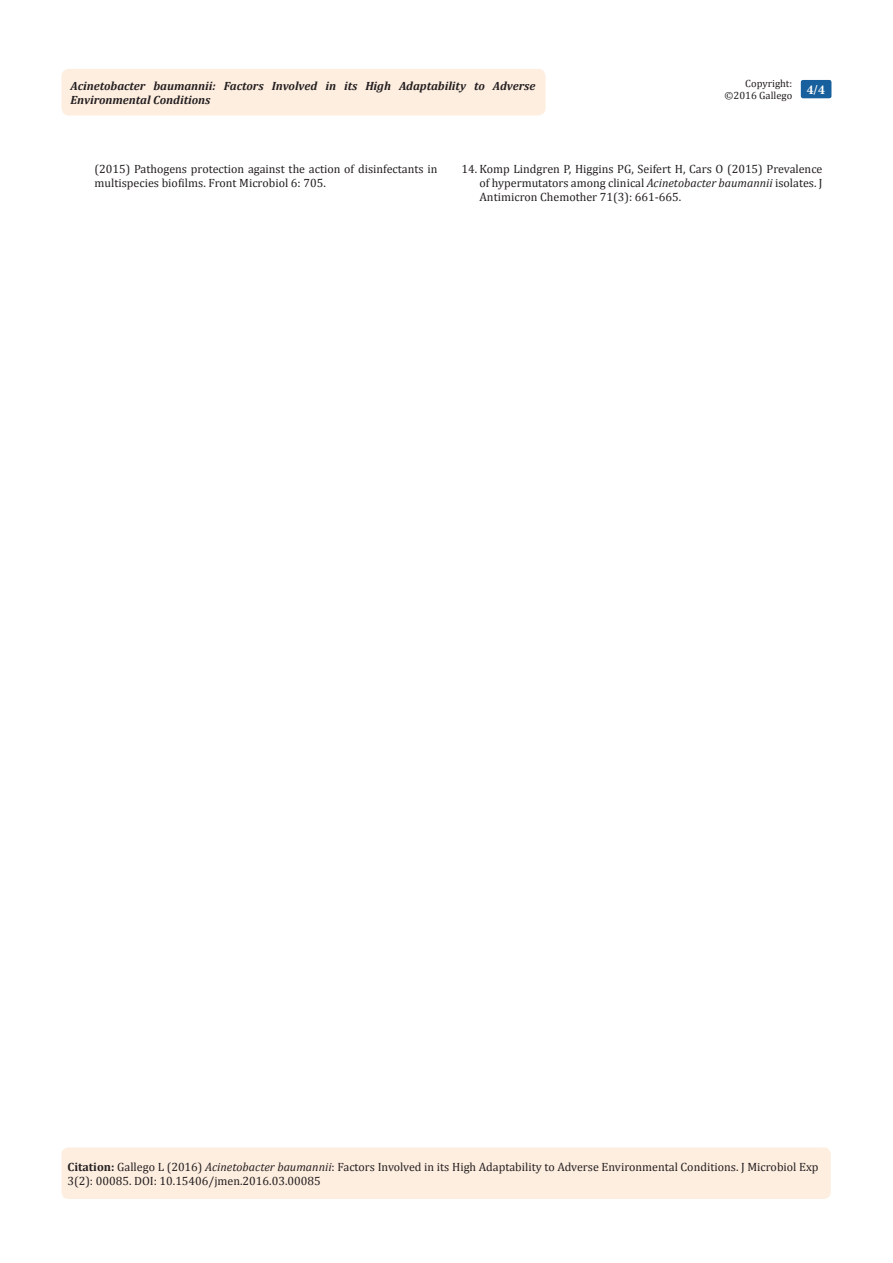
<style>
.page{position:relative;width:893px;height:1263px;background:#fff}
.page>*{position:absolute;margin:0;border:0;box-sizing:border-box;transform-origin:0 0}
.t1{font:700 13.5px "Minion Pro";color:#fff}
.t2{font:12px/14.4px "Cambria";color:#231f20}
.t3{font:italic 700 12px/14.4px "Cambria";color:#231f20}
.t4{font:10.5px/12.6px "Cambria";color:#231f20;text-align:right}
.s1{font-style:italic}
.s2{font-weight:700}
</style>
<div class="page">
<div style="left:62px;top:69px;width:484px;height:47px;background:#feeee0;border-radius:8px"></div>
<div style="left:801px;top:80px;width:30px;height:18px;background:#18609d;border-radius:2px"></div>
<div style="left:62px;top:1147px;width:769px;height:52px;background:#feeee0;border-radius:7px"></div>
<p class="t4" style="left:725px;top:77px;width:69px">Copyright: ©2016 Gallego</p>
<p class="t3" style="left:70px;top:78px;width:466px">Acinetobacter baumannii: Factors Involved in its High Adaptability to Adverse<br>Environmental Conditions</p>
<p class="t1" style="left:807px;top:80px;width:19px">4/4</p>
<p class="t2" style="left:94px;top:161px;width:344px">(2015) Pathogens protection against the action of disinfectants in multispecies biofilms. Front Microbiol 6: 705.</p>
<p class="t2" style="left:479px;top:161px;width:344px;text-align:justify;text-indent:-18px">14. Komp Lindgren P, Higgins PG, Seifert H, Cars O (2015) Prevalence of hypermutators among clinical <span class="s1">Acinetobacter baumannii</span> isolates. J Antimicron Chemother 71(3): 661-665.</p>
<p class="t2" style="left:68px;top:1159px;width:752px"><span class="s2">Citation:</span> Gallego L (2016) <span class="s1">Acinetobacter baumannii</span>: Factors Involved in its High Adaptability to Adverse Environmental Conditions. J Microbiol Exp<br>3(2): 00085. DOI: 10.15406/jmen.2016.03.00085</p>
</div>
